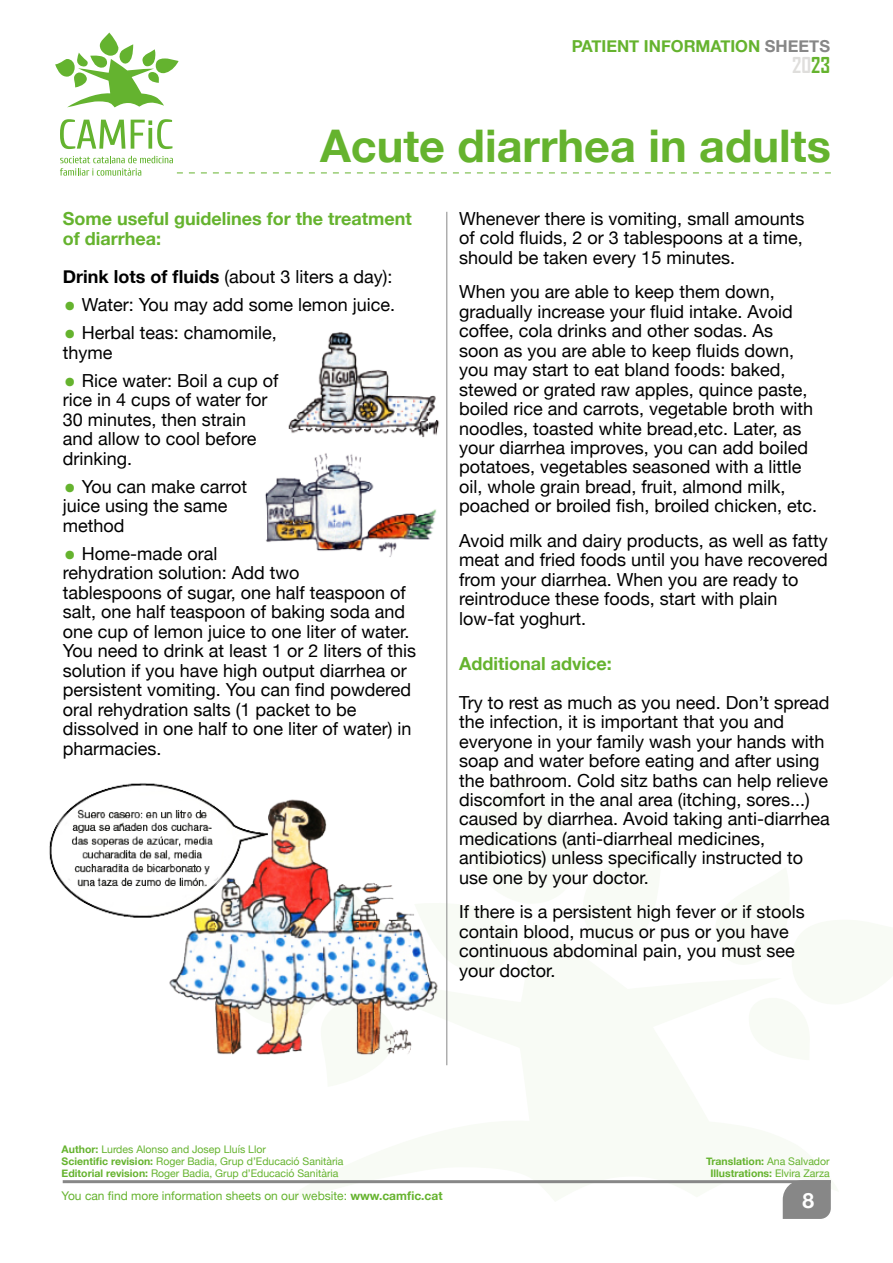
<style>
.page{position:relative;width:893px;height:1263px;background:#fff}
.page>*{position:absolute;margin:0;border:0;box-sizing:border-box;transform-origin:0 0}
.t1{font:700 45px "Helvetica Neue";color:#65b32e}
.t2{font:700 21px "Agency FB";color:#dfdedc}
.t3{font:700 21px "Helvetica Neue";color:#fff}
.t4{font:18px/19.5px "Helvetica Neue";color:#000}
.t5{font:700 18px/19.5px "Helvetica Neue";color:#65b32e}
.t6{font:700 16.5px "Helvetica Neue";color:#65b32e}
.t7{font:12px "Helvetica Neue";color:#65b32e}
.t8{font:10.5px/12px "Helvetica Neue";color:#65b32e}
.t9{font:700 10.5px/12px "Helvetica Neue";color:#65b32e;text-align:center}
.s1{color:#878787}
.s2{color:#65b32e}
.s3{font-weight:700}
.s4{font-size:39px;color:#65b32e}
.s5{font-weight:400}
</style>
<div class="page">
<svg style="left:447px;top:770px;width:1px;height:209px"></svg>
<hr style="left:63px;top:1180px;width:768px;height:3px;background:#878787">
<div style="left:783px;top:1180px;width:48px;height:39px;background:#878787"></div>
<svg style="left:55px;top:33px;width:124px;height:74px"></svg>
<svg style="left:60px;top:156px;width:771px;height:20px"></svg>
<svg style="left:60px;top:119px;width:65px;height:30px"></svg>
<svg style="left:131px;top:119px;width:41px;height:30px"></svg>
<hr style="left:446px;top:212px;width:1px;height:853px;background:#878787">
<img style="left:288px;top:332px;width:152px;height:106px">
<img style="left:265px;top:453px;width:172px;height:104px">
<img style="left:49px;top:783px;width:390px;height:273px">
<p class="t6" style="left:572px;top:33px;width:260px">PATIENT INFORMATION <span class="s1">SHEETS</span></p>
<p class="t2" style="left:792px;top:52px;width:39px">20<span class="s2">23</span></p>
<h1 class="t1" style="left:320px;top:110px;width:512px">Acute diarrhea in adults</h1>
<p class="t5" style="left:63px;top:209px;width:350px">Some useful guidelines for the treatment of diarrhea:</p>
<p class="t4" style="left:63px;top:268px;width:331px"><span class="s3">Drink lots of fluids</span> (about 3 liters a day):</p>
<p class="t4" style="left:63px;top:296px;width:334px"><span class="s4">•</span> Water: You may add some lemon juice.</p>
<p class="t4" style="left:63px;top:324px;width:216px"><span class="s4">•</span> Herbal teas: chamomile, thyme</p>
<p class="t4" style="left:63px;top:372px;width:217px"><span class="s4">•</span> Rice water: Boil a cup of rice in 4 cups of water for<br>30 minutes, then strain and allow to cool before drinking.</p>
<p class="t4" style="left:63px;top:478px;width:186px"><span class="s4">•</span> You can make carrot juice using the same method</p>
<p class="t4" style="left:63px;top:545px;width:355px"><span class="s4">•</span> Home-made oral<br>rehydration solution: Add two<br>tablespoons of sugar, one half teaspoon of salt, one half teaspoon of baking soda and one cup of lemon juice to one liter of water.<br>You need to drink at least 1 or 2 liters of this solution if you have high output diarrhea or persistent vomiting. You can find powdered oral rehydration salts (1 packet to be dissolved in one half to one liter of water) in pharmacies.</p>
<p class="t4" style="left:459px;top:210px;width:347px;text-align:justify">Whenever there is vomiting, small amounts of cold fluids, 2 or 3 tablespoons at a time, should be taken every 15 minutes.</p>
<p class="t4" style="left:459px;top:283px;width:359px">When you are able to keep them down, gradually increase your fluid intake. Avoid coffee, cola drinks and other sodas. As soon as you are able to keep fluids down, you may start to eat bland foods: baked, stewed or grated raw apples, quince paste, boiled rice and carrots, vegetable broth with noodles, toasted white bread,etc. Later, as your diarrhea improves, you can add boiled potatoes, vegetables seasoned with a little oil, whole grain bread, fruit, almond milk, poached or broiled fish, broiled chicken, etc.</p>
<p class="t4" style="left:459px;top:532px;width:370px">Avoid milk and dairy products, as well as fatty meat and fried foods until you have recovered from your diarrhea. When you are ready to reintroduce these foods, start with plain low-fat yoghurt.</p>
<p class="t5" style="left:459px;top:654px;width:154px">Additional advice:</p>
<p class="t4" style="left:459px;top:693px;width:372px">Try to rest as much as you need. Don’t spread the infection, it is important that you and everyone in your family wash your hands with soap and water before eating and after using the bathroom. Cold sitz baths can help relieve discomfort in the anal area (itching, sores...) caused by diarrhea. Avoid taking anti-diarrhea medications (anti-diarrheal medicines, antibiotics) unless specifically instructed to use one by your doctor.</p>
<p class="t4" style="left:459px;top:903px;width:347px">If there is a persistent high fever or if stools contain blood, mucus or pus or you have continuous abdominal pain, you must see your doctor.</p>
<p class="t8" style="left:62px;top:1143px;width:283px"><span class="s3">Author:</span> Lurdes Alonso and Josep Lluís Llor<br><span class="s3">Scientific revision:</span> Roger Badia, Grup d’Educació Sanitària<br><span class="s3">Editorial revision:</span> Roger Badia, Grup d’Educació Sanitària</p>
<p class="t7" style="left:62px;top:1187px;width:382px">You can find more information sheets on our website: <span class="s3">www.camfic.cat</span></p>
<p class="t9" style="left:706px;top:1155px;width:125px">Translation: <span class="s5">Ana Salvador<br></span>Illustrations: <span class="s5">Elvira Zarza</span></p>
<p class="t3" style="left:802px;top:1183px;width:13px">8</p>
</div>
